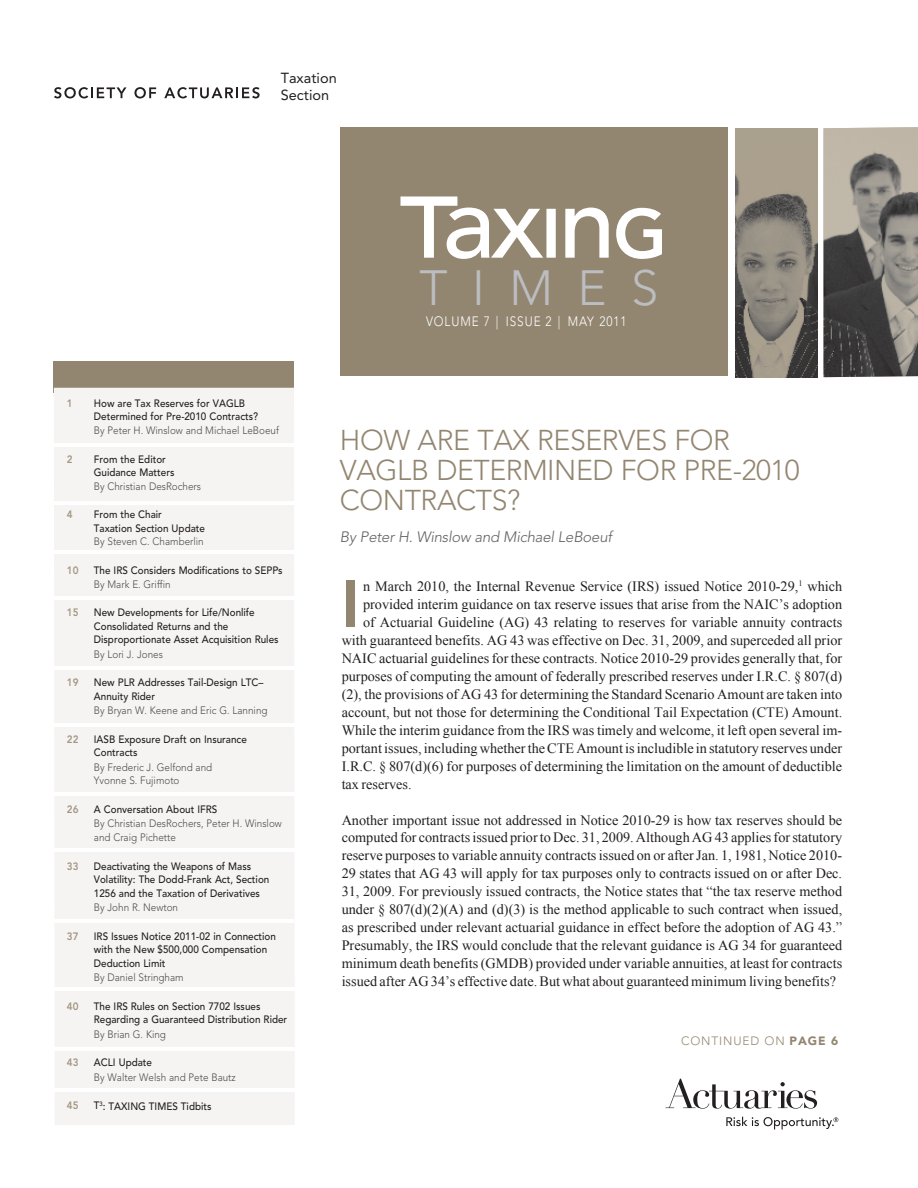
<style>
.page{position:relative;width:918px;height:1188px;background:#fff}
.page>*{position:absolute;margin:0;border:0;box-sizing:border-box;transform-origin:0 0}
.t1{font:800 65.1px "Avenir";color:#938671}
.t2{font:300 49.05px "Avenir";color:#bcbdc0}
.t3{font:300 28.5px/30px "Avenir";letter-spacing:-.015em;color:#938671}
.t4{font:italic 300 15px "Avenir";letter-spacing:-.015em;color:#636366}
.t5{font:14.55px/16.5px "Avenir";color:#231f20}
.t6{font:14.25px/18px "Times New Roman";color:#231f20;text-align:justify}
.t7{font:300 13.5px "Avenir";letter-spacing:.08em;color:#fff;scale:.87 1}
.t8{font:300 12px "Avenir";letter-spacing:.075em;color:#938671}
.t9{font:500 10.65px/13.5px "Avenir";color:#231f20;scale:.93 1}
.t10{font:300 10.65px/13.5px "Avenir";color:#4b4c4d;scale:.93 1}
.t11{font:800 10.65px "Avenir";color:#a39783;scale:.93 1}
.s1{font-weight:900}
</style>
<div class="page">
<div style="left:54px;top:362px;width:240px;height:31px;background:#938671"></div>
<div style="left:54px;top:388px;width:241px;height:737px;background:#f6f4f2"></div>
<hr style="left:53px;top:443px;width:243px;height:4px;background:#fff">
<hr style="left:53px;top:501px;width:243px;height:4px;background:#fff">
<hr style="left:53px;top:551px;width:243px;height:3px;background:#fff">
<hr style="left:53px;top:597px;width:243px;height:3px;background:#fff">
<hr style="left:52px;top:723px;width:243px;height:4px;background:#fff">
<hr style="left:53px;top:792px;width:243px;height:3px;background:#fff">
<hr style="left:53px;top:849px;width:243px;height:3px;background:#fff">
<hr style="left:51px;top:920px;width:243px;height:3px;background:#fff">
<hr style="left:54px;top:987px;width:243px;height:4px;background:#fff">
<hr style="left:54px;top:1047px;width:243px;height:3px;background:#fff">
<hr style="left:54px;top:1089px;width:243px;height:3px;background:#fff">
<hr style="left:53px;top:666px;width:243px;height:3px;background:#fff">
<img style="left:736px;top:128px;width:81px;height:249px">
<img style="left:824px;top:127px;width:94px;height:250px">
<svg style="left:666px;top:1079px;width:151px;height:30px"></svg>
<svg style="left:726px;top:1117px;width:112px;height:12px"></svg>
<svg style="left:54px;top:87px;width:73px;height:11px"></svg>
<svg style="left:134px;top:87px;width:22px;height:11px"></svg>
<svg style="left:164px;top:87px;width:96px;height:11px"></svg>
<div style="left:340px;top:128px;width:388px;height:248px;background:#938671"></div>
<svg style="left:616px;top:208px;width:46px;height:51px"></svg>
<svg style="left:400px;top:197px;width:209px;height:62px"></svg>
<p class="t5" style="left:281px;top:70px;width:57px">Taxation<br>Section</p>
<h2 class="t2" style="left:419px;top:259px;width:235px">TIM ES</h2>
<p class="t7" style="left:426px;top:314px;width:232px">VOLUM E 7 | ISSUE 2 | May 2011</p>
<p class="t11" style="left:67px;top:397px;width:8px">1</p>
<p class="t9" style="left:94px;top:397px;width:178px">How are Tax Reserves for VAGLB<br>Determined for Pre-2010 Contracts?</p>
<p class="t10" style="left:94px;top:423px;width:201px">By Peter H. Winslow and M ichael LeBoeuf</p>
<p class="t11" style="left:67px;top:453px;width:8px">2</p>
<p class="t9" style="left:94px;top:452px;width:88px">From the Editor<br>Guidance Matters</p>
<p class="t10" style="left:94px;top:479px;width:117px">By Christian DesRochers</p>
<p class="t11" style="left:67px;top:508px;width:8px">4</p>
<p class="t9" style="left:94px;top:508px;width:121px">From the Chair<br>Taxation Section Update</p>
<p class="t10" style="left:94px;top:535px;width:120px">By Steven C. Chamberlin</p>
<p class="t11" style="left:67px;top:564px;width:14px">10</p>
<p class="t9" style="left:94px;top:564px;width:205px">The IRS Considers Modifications to SEPPs</p>
<p class="t10" style="left:94px;top:577px;width:84px">By M ark E. Griffin</p>
<p class="t11" style="left:67px;top:606px;width:14px">15</p>
<p class="t9" style="left:94px;top:606px;width:200px">New Developments for Life/Nonlife<br>Consolidated Returns and the<br>Disproportionate Asset Acquisition Rules</p>
<p class="t10" style="left:94px;top:647px;width:76px">By Lori J. Jones</p>
<p class="t11" style="left:67px;top:676px;width:14px">19</p>
<p class="t9" style="left:94px;top:676px;width:184px">New PLR Addresses Tail-Design LTC–<br>Annuity Rider</p>
<p class="t10" style="left:94px;top:704px;width:188px">By Bryan W. Keene and Eric G. Lanning</p>
<p class="t11" style="left:67px;top:733px;width:14px">22</p>
<p class="t9" style="left:94px;top:733px;width:166px">IASB Exposure Draft on Insurance<br>Contracts</p>
<p class="t10" style="left:94px;top:760px;width:129px">By Frederic J. Gelfond and<br>Yvonne S. Fujimoto</p>
<p class="t11" style="left:67px;top:803px;width:14px">26</p>
<p class="t9" style="left:94px;top:803px;width:134px">A Conversation About IFRS</p>
<p class="t10" style="left:94px;top:817px;width:204px">By Christian DesRochers, Peter H. Winslow and Craig Pichette</p>
<p class="t11" style="left:67px;top:860px;width:14px">33</p>
<p class="t9" style="left:94px;top:859px;width:190px">Deactivating the Weapons of Mass<br>Volatility: The Dodd-Frank Act, Section<br>1256 and the Taxation of Derivatives</p>
<p class="t10" style="left:94px;top:901px;width:92px">By John R. Newton</p>
<p class="t11" style="left:67px;top:930px;width:14px">37</p>
<p class="t9" style="left:94px;top:930px;width:197px">IRS Issues Notice 2011-02 in Connection with the New $500,000 Compensation<br>Deduction Limit</p>
<p class="t10" style="left:94px;top:971px;width:98px">By Daniel Stringham</p>
<p class="t11" style="left:67px;top:1000px;width:14px">40</p>
<p class="t9" style="left:94px;top:1000px;width:209px">The IRS Rules on Section 7702 Issues<br>Regarding a Guaranteed Distribution Rider</p>
<p class="t10" style="left:94px;top:1027px;width:79px">By Brian G. King</p>
<p class="t11" style="left:67px;top:1056px;width:14px">43</p>
<p class="t9" style="left:94px;top:1056px;width:64px">ACLI Update</p>
<p class="t10" style="left:94px;top:1070px;width:154px">By Walter Welsh and Pete Bautz</p>
<p class="t11" style="left:67px;top:1099px;width:14px">45</p>
<p class="t9" style="left:94px;top:1099px;width:128px">T<sup>3</sup>: TAXING TIMES Tidbits</p>
<h3 class="t3" style="left:340px;top:425px;width:392px">How Are Tax Reserves fo r<br>VAGLB Determined</h3>
<h3 class="t3" style="left:621px;top:455px;width:180px">for Pre-2010</h3>
<h3 class="t3" style="left:340px;top:485px;width:41px">Cont</h3>
<h3 class="t3" style="left:421px;top:485px;width:36px">ract</h3>
<h3 class="t3" style="left:492px;top:485px;width:30px">s?</h3>
<p class="t4" style="left:340px;top:528px;width:273px">By Peter H. Winslow and Michael LeBoeuf</p>
<h1 class="t1" style="left:342px;top:565px;width:20px">I</h1>
<p class="t6" style="left:363px;top:577px;width:481px">n March 2010, the Internal Revenue Service (IRS) issued Notice 2010-29,<sup>1</sup> which</p>
<p class="t6" style="left:363px;top:595px;width:481px">provided interim guidance on tax reserve issues that arise from the NAIC’s adoption</p>
<p class="t6" style="left:363px;top:613px;width:481px">of Actuarial Guideline (AG) 43 relating to reserves for variable annuity contracts</p>
<p class="t6" style="left:342px;top:631px;width:502px">with guaranteed benefits. AG 43 was effective on Dec. 31, 2009, and superceded all prior</p>
<p class="t6" style="left:342px;top:649px;width:502px">NAIC actuarial guidelines for these contracts. Notice 2010-29 provides generally that, for</p>
<p class="t6" style="left:342px;top:667px;width:502px">purposes of computing the amount of federally prescribed reserves under I.R.C. § 807(d)</p>
<p class="t6" style="left:342px;top:685px;width:502px">(2), the provisions of AG 43 for determining the Standard Scenario Amount are taken into</p>
<p class="t6" style="left:342px;top:703px;width:502px">account, but not those for determining the Conditional Tail Expectation (CTE) Amount.</p>
<p class="t6" style="left:342px;top:721px;width:502px">While the interim guidance from the IRS was timely and welcome, it left open several im-</p>
<p class="t6" style="left:342px;top:739px;width:502px">portant issues, including whether the CTE Amount is includible in statutory reserves under</p>
<p class="t6" style="left:342px;top:757px;width:502px">I.R.C. § 807(d)(6) for purposes of determining the limitation on the amount of deductible</p>
<p class="t6" style="left:342px;top:775px;width:71px">tax reserves.</p>
<p class="t6" style="left:342px;top:811px;width:502px">Another important issue not addressed in Notice 2010-29 is how tax reserves should be computed for contracts issued prior to Dec. 31, 2009. Although AG 43 applies for statutory reserve purposes to variable annuity contracts issued on or after Jan. 1, 1981, Notice 2010- 29 states that AG 43 will apply for tax purposes only to contracts issued on or after Dec.<br>31, 2009. For previously issued contracts, the Notice states that “the tax reserve method under § 807(d)(2)(A) and (d)(3) is the method applicable to such contract when issued, as prescribed under relevant actuarial guidance in effect before the adoption of AG 43.” Presumably, the IRS would conclude that the relevant guidance is AG 34 for guaranteed minimum death benefits (GMDB) provided under variable annuities, at least for contracts issued after AG 34’s effective date. But what about guaranteed minimum living benefits?</p>
<p class="t8" style="left:681px;top:1033px;width:159px">CONTINUED ON <span class="s1">PAGE 6</span></p>
</div>
